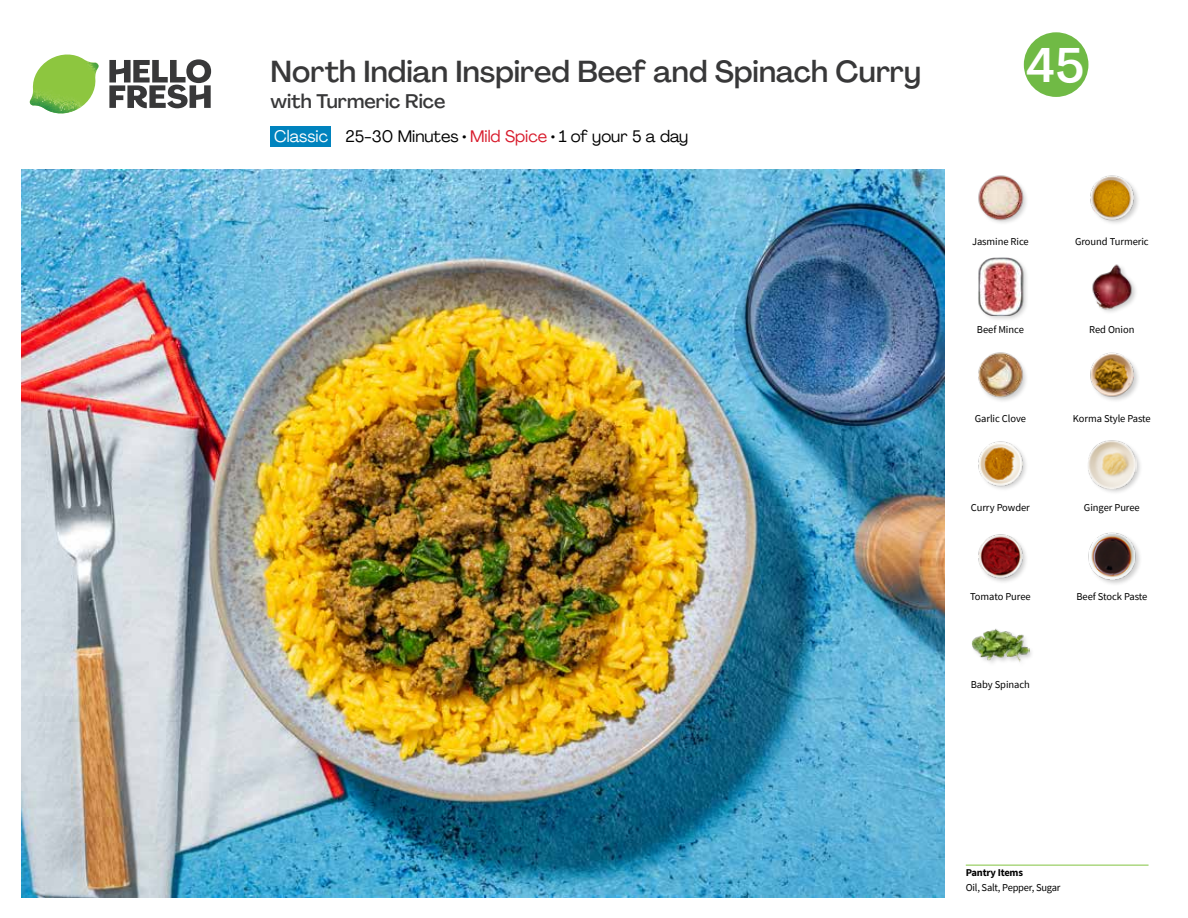
<style>
.page{position:relative;width:1188px;height:918px;background:#fff}
.page>*{position:absolute;margin:0;border:0;box-sizing:border-box;transform-origin:0 0}
.t1{font:500 48px "Agrandir";color:#fff}
.t2{font:500 30px "Agrandir";color:#383839}
.t3{font:500 19.5px "Agrandir";color:#383839}
.t4{font:16.5px "Agrandir";color:#000}
.t5{font:16.5px "Agrandir";color:#fff}
.t6{font:10.5px "Source Sans Pro";letter-spacing:-.005em;color:#000}
.t7{font:700 10.5px "Source Sans Pro";letter-spacing:-.02em;color:#000}
.s1{color:#d81b2c}
</style>
<div class="page">
<svg style="left:109px;top:59px;width:102px;height:49px"></svg>
<img style="left:30px;top:55px;width:69px;height:59px">
<img style="left:21px;top:170px;width:924px;height:728px">
<hr style="left:966px;top:865px;width:183px;height:1px;background:#82c341">
<div style="left:271px;top:126px;width:60px;height:21px;background:#0083be"></div>
<img style="left:978px;top:534px;width:48px;height:48px">
<div style="left:972px;top:628px;width:63px;height:40px;background:#000;opacity:.2"></div>
<img style="left:972px;top:628px;width:57px;height:40px">
<img style="left:1088px;top:532px;width:52px;height:52px">
<img style="left:978px;top:352px;width:48px;height:49px">
<img style="left:978px;top:441px;width:48px;height:48px">
<div style="left:1086px;top:440px;width:57px;height:55px;background:#000;opacity:.2"></div>
<img style="left:1087px;top:440px;width:50px;height:49px">
<img style="left:1090px;top:352px;width:48px;height:49px">
<img style="left:978px;top:175px;width:48px;height:48px">
<div style="left:977px;top:257px;width:53px;height:65px;background:#000;opacity:.2"></div>
<img style="left:977px;top:258px;width:52px;height:57px">
<img style="left:1092px;top:264px;width:44px;height:48px">
<img style="left:1090px;top:175px;width:48px;height:48px">
<svg style="left:1023px;top:32px;width:66px;height:65px"></svg>
<h2 class="t2" style="left:271px;top:53px;width:652px">North Indian Inspired Beef and Spinach Curry</h2>
<h3 class="t3" style="left:271px;top:89px;width:177px">with Turmeric Rice</h3>
<h3 class="t5" style="left:274px;top:126px;width:55px">Classic</h3>
<h3 class="t4" style="left:345px;top:126px;width:344px">25-30 Minutes • <span class="s1">Mild Spice</span> • 1 of your 5 a day</h3>
<h1 class="t1" style="left:1026px;top:35px;width:59px">45</h1>
<p class="t6" style="left:972px;top:234px;width:58px">Jasmine Rice</p>
<p class="t6" style="left:1075px;top:234px;width:75px">Ground Turmeric</p>
<p class="t6" style="left:977px;top:323px;width:48px">Beef Mince</p>
<p class="t6" style="left:1089px;top:323px;width:47px">Red Onion</p>
<p class="t6" style="left:975px;top:412px;width:53px">Garlic Clove</p>
<p class="t6" style="left:1073px;top:412px;width:79px">Korma Style Paste</p>
<p class="t6" style="left:971px;top:501px;width:61px">Curry Powder</p>
<p class="t6" style="left:1084px;top:501px;width:57px">Ginger Puree</p>
<p class="t6" style="left:970px;top:589px;width:62px">Tomato Puree</p>
<p class="t6" style="left:1076px;top:589px;width:73px">Beef Stock Paste</p>
<p class="t6" style="left:971px;top:678px;width:61px">Baby Spinach</p>
<p class="t7" style="left:966px;top:866px;width:59px">Pantry Items</p>
<p class="t6" style="left:966px;top:880px;width:96px">Oil, Salt, Pepper, Sugar</p>
</div>
